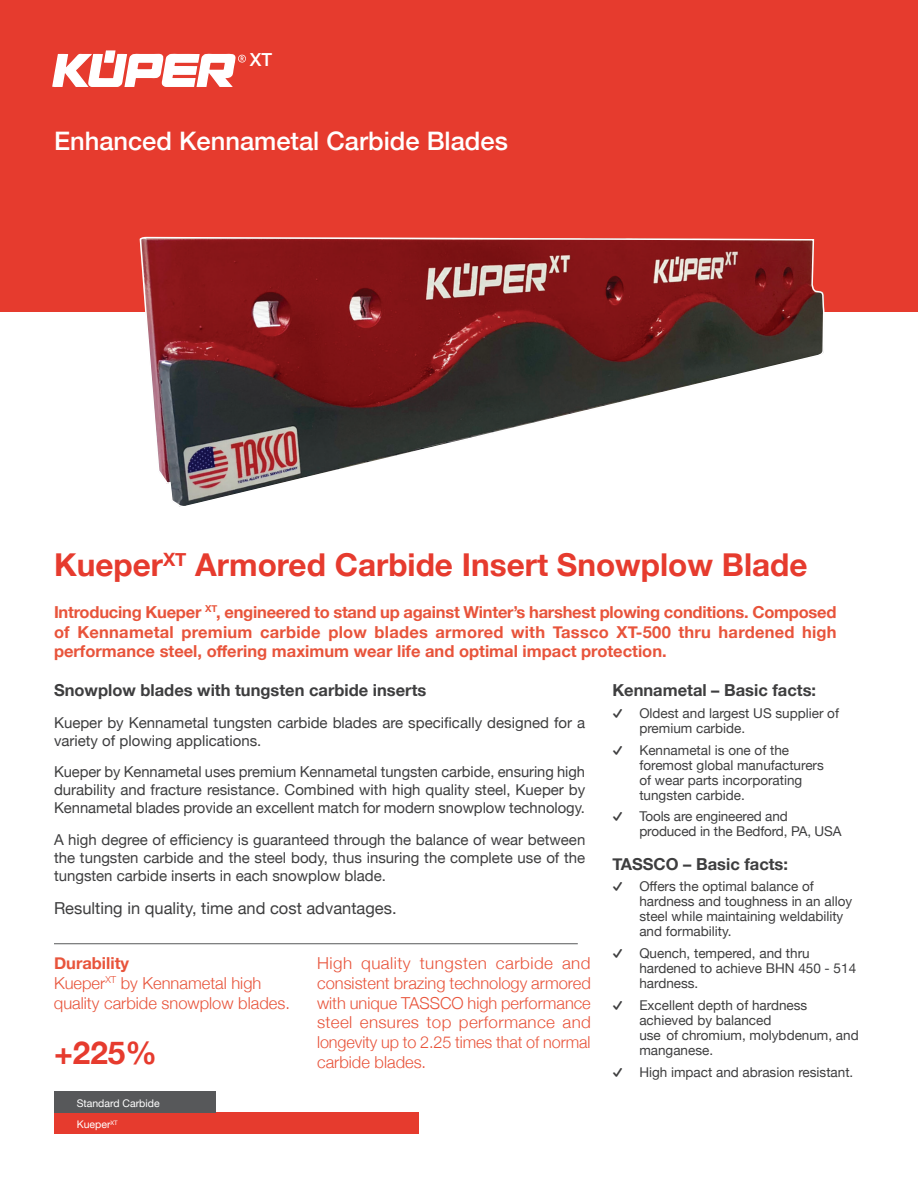
<style>
.page{position:relative;width:918px;height:1188px;background:#fff}
.page>*{position:absolute;margin:0;border:0;box-sizing:border-box;transform-origin:0 0}
.t1{font:700 31.5px "Helvetica Neue";color:#e63b2e}
.t2{font:500 25.5px "Helvetica Neue";color:#fff}
.t3{font:500 18px "Helvetica Neue";color:#fff}
.t4{font:300 16.5px/19.8px "Helvetica Neue";color:#e8543b}
.t5{font:700 16.5px/19.8px "Helvetica Neue";color:#e8543b;text-align:justify}
.t6{font:700 16.5px "Helvetica Neue";color:#3e3e3f}
.t7{font:16.5px "Helvetica Neue";color:#3e3e3f}
.t8{font:15px/18px "Helvetica Neue";color:#3e3e3f;text-align:justify}
.t9{font:13.5px/15px "Helvetica Neue";color:#3e3e3f}
.t10{font:10.5px/21.6px "Helvetica Neue";color:#fff}
.s1{font-weight:700}
</style>
<div class="page">
<div style="left:0;top:0;width:918px;height:311px;background:#e63b2e"></div>
<svg style="left:52px;top:50px;width:194px;height:37px"></svg>
<hr style="left:54px;top:943px;width:524px;height:1px;background:#57585a">
<div style="left:54px;top:1112px;width:364px;height:22px;background:#e63b2e"></div>
<div style="left:54px;top:1091px;width:162px;height:21px;background:#57585a"></div>
<svg style="left:139px;top:236px;width:686px;height:271px"></svg>
<p class="t3" style="left:250px;top:45px;width:24px">XT</p>
<h2 class="t2" style="left:54px;top:121px;width:455px">Enhanced Kennametal Carbide Blades</h2>
<h1 class="t1" style="left:54px;top:540px;width:755px">Kueper<sup>XT</sup> Armored Carbide Insert Snowplow Blade</h1>
<p class="t5" style="left:54px;top:602px;width:784px">Introducing Kueper <sup>XT</sup>, engineered to stand up against Winter’s harshest plowing conditions. Composed of Kennametal premium carbide plow blades armored with Tassco XT-500 thru hardened high performance steel, offering maximum wear life and optimal impact protection.</p>
<p class="t6" style="left:54px;top:677px;width:374px">Snowplow blades with tungsten carbide inserts</p>
<p class="t8" style="left:54px;top:714px;width:533px">Kueper by Kennametal tungsten carbide blades are specifically designed for a variety of plowing applications.</p>
<p class="t8" style="left:54px;top:764px;width:533px">Kueper by Kennametal uses premium Kennametal tungsten carbide, ensuring high durability and fracture resistance. Combined with high quality steel, Kueper by Kennametal blades provide an excellent match for modern snowplow technology.</p>
<p class="t8" style="left:54px;top:831px;width:533px">A high degree of efficiency is guaranteed through the balance of wear between the tungsten carbide and the steel body, thus insuring the complete use of the tungsten carbide inserts in each snowplow blade.</p>
<p class="t7" style="left:54px;top:896px;width:344px">Resulting in quality, time and cost advantages.</p>
<p class="t6" style="left:612px;top:677px;width:205px">Kennametal – Basic facts:</p>
<p class="t9" style="left:639px;top:706px;width:201px;text-indent:-27px">࢚ Oldest and largest US supplier of premium carbide.</p>
<p class="t9" style="left:639px;top:743px;width:186px;text-indent:-27px">࢚ Kennametal is one of the foremost global manufacturers of wear parts incorporating tungsten carbide.</p>
<p class="t9" style="left:639px;top:810px;width:204px;text-indent:-27px">࢚ Tools are engineered and produced in the Bedford, PA, USA</p>
<p class="t6" style="left:612px;top:851px;width:177px">TASSCO – Basic facts:</p>
<p class="t9" style="left:639px;top:880px;width:214px;text-indent:-27px">࢚ Offers the optimal balance of hardness and toughness in an alloy steel while maintaining weldability and formability.</p>
<p class="t9" style="left:639px;top:947px;width:218px;text-indent:-27px">࢚ Quench, tempered, and thru hardened to achieve BHN 450 - 514 hardness.</p>
<p class="t9" style="left:639px;top:998px;width:221px;text-indent:-27px">࢚ Excellent depth of hardness achieved by balanced<br>use of chromium, molybdenum, and manganese.</p>
<p class="t9" style="left:612px;top:1065px;width:243px">࢚ High impact and abrasion resistant.</p>
<p class="t4" style="left:54px;top:952px;width:237px"><span class="s1">Durability<br></span>Kueper<sup>XT</sup> by Kennametal high quality carbide snowplow blades.</p>
<p class="t4" style="left:317px;top:952px;width:275px;text-align:justify">High quality tungsten carbide and consistent brazing technology armored with unique TASSCO high performance steel ensures top performance and longevity up to 2.25 times that of normal carbide blades.</p>
<h1 class="t1" style="left:54px;top:1028px;width:104px">+225%</h1>
<p class="t10" style="left:77px;top:1093px;width:85px">Standard Carbide<br>Kueper<sup>XT</sup></p>
</div>
